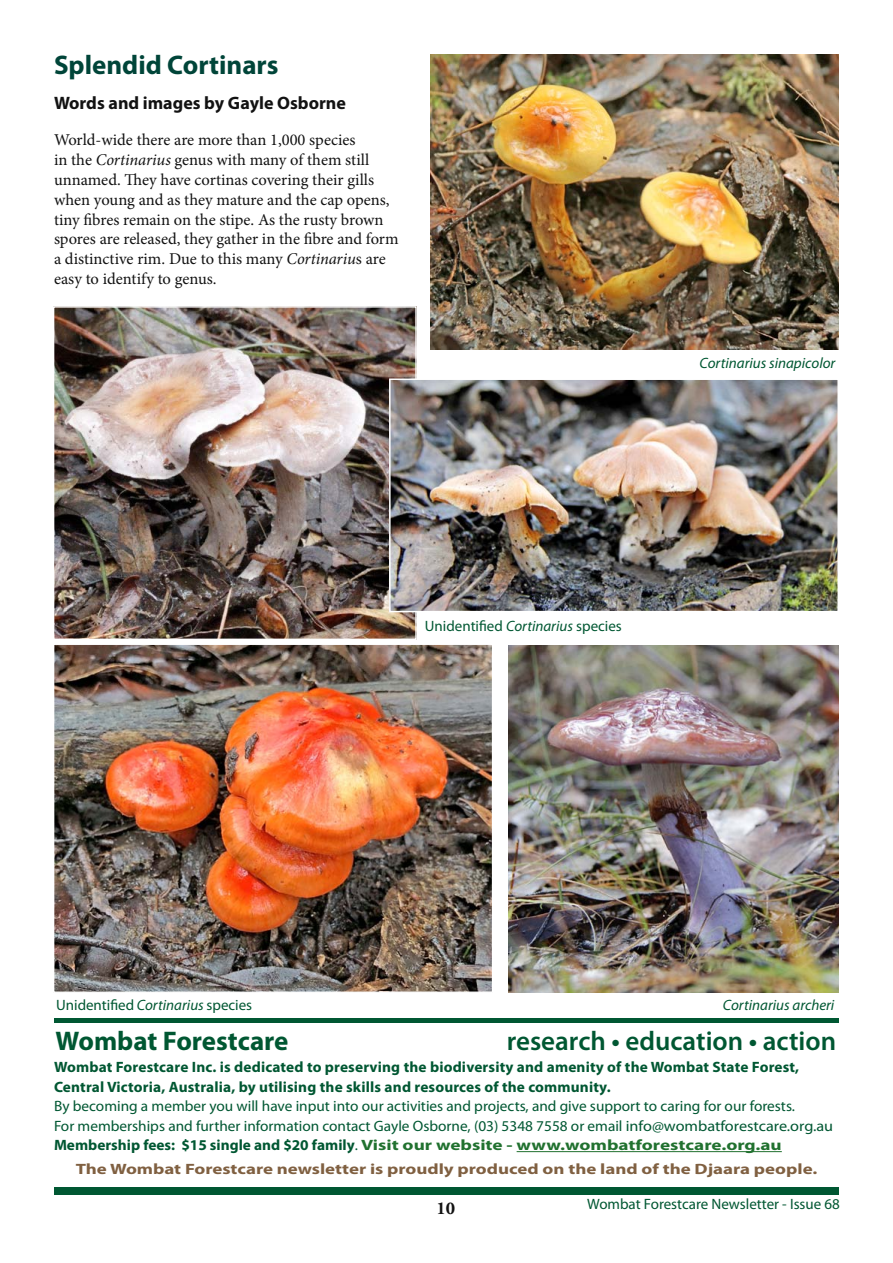
<style>
.page{position:relative;width:893px;height:1263px;background:#fff}
.page>*{position:absolute;margin:0;border:0;box-sizing:border-box;transform-origin:0 0}
.t1{font:600 27px "Myriad Pro";color:#005732}
.t2{font:700 27px "Myriad Pro";color:#004539}
.t3{font:700 27px "Myriad Pro";color:#005732}
.t4{font:700 18px "Myriad Pro";color:#121212}
.t5{font:700 18px "Adobe Garamond Pro";color:#121212}
.t6{font:16.5px/19.8px "Minion Pro";letter-spacing:-.005em;color:#121212}
.t7{font:15px/19.5px "Myriad Pro";color:#005732}
.t8{font:700 15px/19.5px "Myriad Pro";letter-spacing:.01em;color:#005732}
.t9{font:700 15px "Myriad Pro";color:#806041;scale:1.26 1}
.t10{font:italic 15px "Myriad Pro";color:#005732}
.s1{font-style:italic}
.s2{font-weight:700}
.s3{font-weight:700;color:#21712f}
</style>
<div class="page">
<div style="left:55px;top:1187px;width:784px;height:7px;background:#005732"></div>
<div style="left:54px;top:1018px;width:785px;height:5px;background:#005732"></div>
<hr style="left:517px;top:1151px;width:265px;height:1px;background:#21712f">
<img style="left:55px;top:645px;width:436px;height:346px">
<div style="left:53px;top:643px;width:440px;height:350px;border:1px solid #fff"></div>
<img style="left:431px;top:54px;width:408px;height:296px">
<img style="left:55px;top:308px;width:360px;height:330px">
<img style="left:392px;top:381px;width:444px;height:228px">
<div style="left:389px;top:378px;width:450px;height:234px;border:2px solid #fff"></div>
<img style="left:508px;top:645px;width:331px;height:347px">
<h1 class="t2" style="left:54px;top:48px;width:226px">Splendid Cortinars</h1>
<p class="t4" style="left:54px;top:91px;width:293px">Words and images by Gayle Osborne</p>
<p class="t6" style="left:54px;top:130px;width:346px">World-wide there are more than 1,000 species<br>in the <span class="s1">Cortinarius</span> genus with many of them still unnamed. They have cortinas covering their gills when young and as they mature and the cap opens, tiny fibres remain on the stipe. As the rusty brown spores are released, they gather in the fibre and form a distinctive rim. Due to this many <span class="s1">Cortinariu</span>s are easy to identify to genus.</p>
<p class="t10" style="left:699px;top:354px;width:137px">Cortinarius sinapicolor</p>
<p class="t7" style="left:425px;top:615px;width:198px">Unidentified <span class="s1">Cortinarius</span> species</p>
<p class="t7" style="left:56px;top:994px;width:198px">Unidentified <span class="s1">Cortinarius</span> species</p>
<p class="t10" style="left:723px;top:995px;width:113px">Cortinarius archeri</p>
<h1 class="t3" style="left:56px;top:1023px;width:234px">Wombat Forestcare</h1>
<h1 class="t1" style="left:507px;top:1023px;width:331px">research • education • action</h1>
<p class="t8" style="left:54px;top:1057px;width:747px">Wombat Forestcare Inc. is dedicated to preserving the biodiversity and amenity of the Wombat State Forest,<br>Central Victoria, Australia, by utilising the skills and resources of the community.</p>
<p class="t7" style="left:54px;top:1096px;width:781px">By becoming a member you will have input into our activities and projects, and give support to caring for our forests.<br>For memberships and further information contact Gayle Osborne, (03) 5348 7558 or email info@wombatforestcare.org.au<br><span class="s2">Membership fees: $15 single and $20 family</span>. <span class="s3">Visit our website - www.wombatforestcare.org.au</span></p>
<p class="t9" style="left:76px;top:1159px;width:590px">The Wombat Forestcare newsletter is proudly produced on the land of the Djaara people.</p>
<p class="t5" style="left:437px;top:1197px;width:20px">10</p>
<p class="t7" style="left:587px;top:1194px;width:254px">Wombat Forestcare Newsletter - Issue 68</p>
</div>
